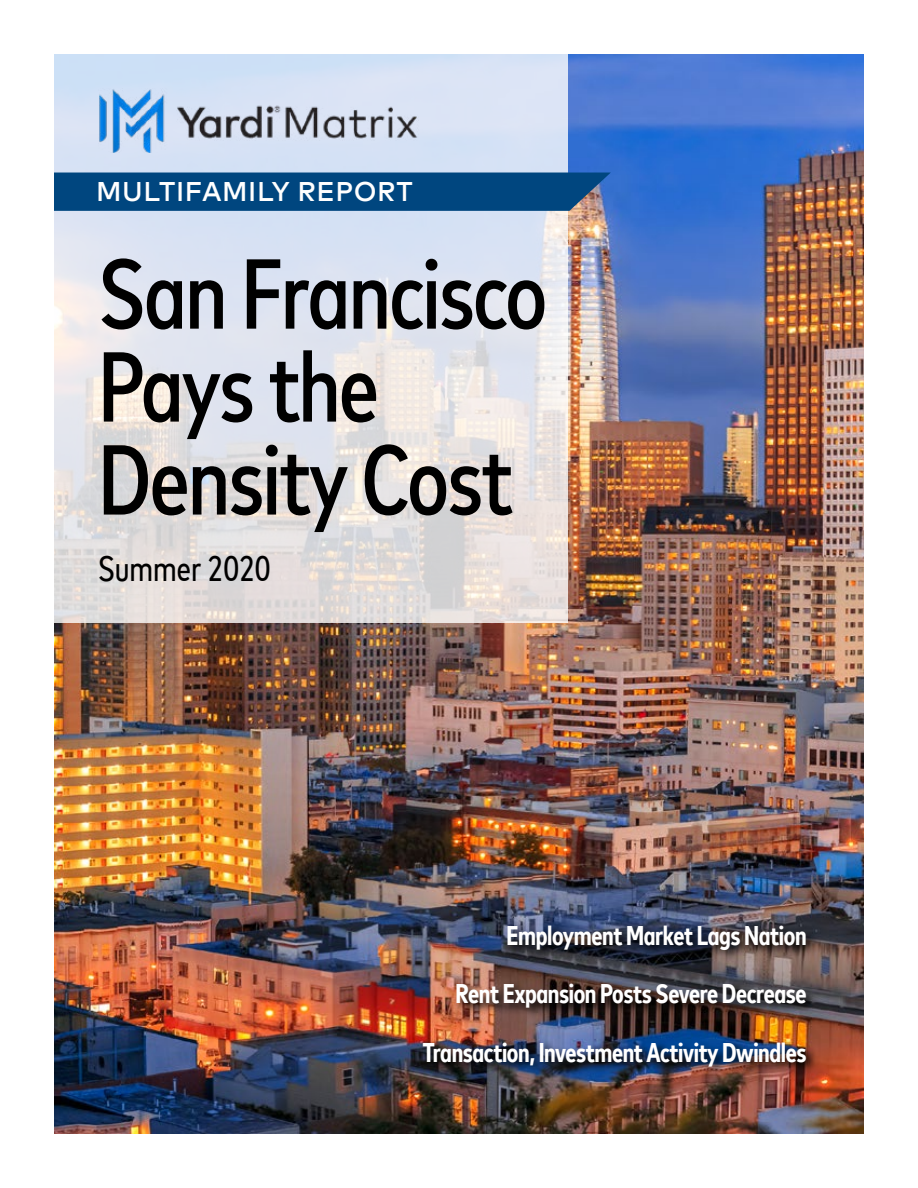
<style>
.page{position:relative;width:918px;height:1188px;background:#fff}
.page>*{position:absolute;margin:0;border:0;box-sizing:border-box;transform-origin:0 0}
.t1{font:500 condensed 99px/93px "Mark Offc Pro";letter-spacing:-.02em;color:#000}
.t2{font:condensed 36px "Mark Offc Pro";color:#000}
.t3{font:700 condensed 27px/58.5px "Mark Offc Pro";letter-spacing:-.015em;color:#fff;text-align:right}
.t4{font:500 27px "Mark Offc Pro";letter-spacing:.02em;color:#fff}
</style>
<div class="page">
<img style="left:54px;top:54px;width:810px;height:1080px">
<svg style="left:54px;top:54px;width:513px;height:569px;background:#e0e1e8"></svg>
<div style="left:54px;top:173px;width:557px;height:38px;background:#00467f"></div>
<img style="left:420px;top:923px;width:398px;height:155px">
<img style="left:99px;top:89px;width:319px;height:63px">
<p class="t4" style="left:96px;top:171px;width:318px">MULTIFAMILY REPORT</p>
<h1 class="t1" style="left:98px;top:240px;width:451px">San Francisco<br>Pays the<br>Density Cost</h1>
<h2 class="t2" style="left:98px;top:543px;width:174px">Summer 2020</h2>
<p class="t3" style="left:423px;top:904px;width:385px">Employment Market Lags Nation<br>Rent Expansion Posts Severe Decrease<br>Transaction, Investment Activity Dwindles</p>
</div>
